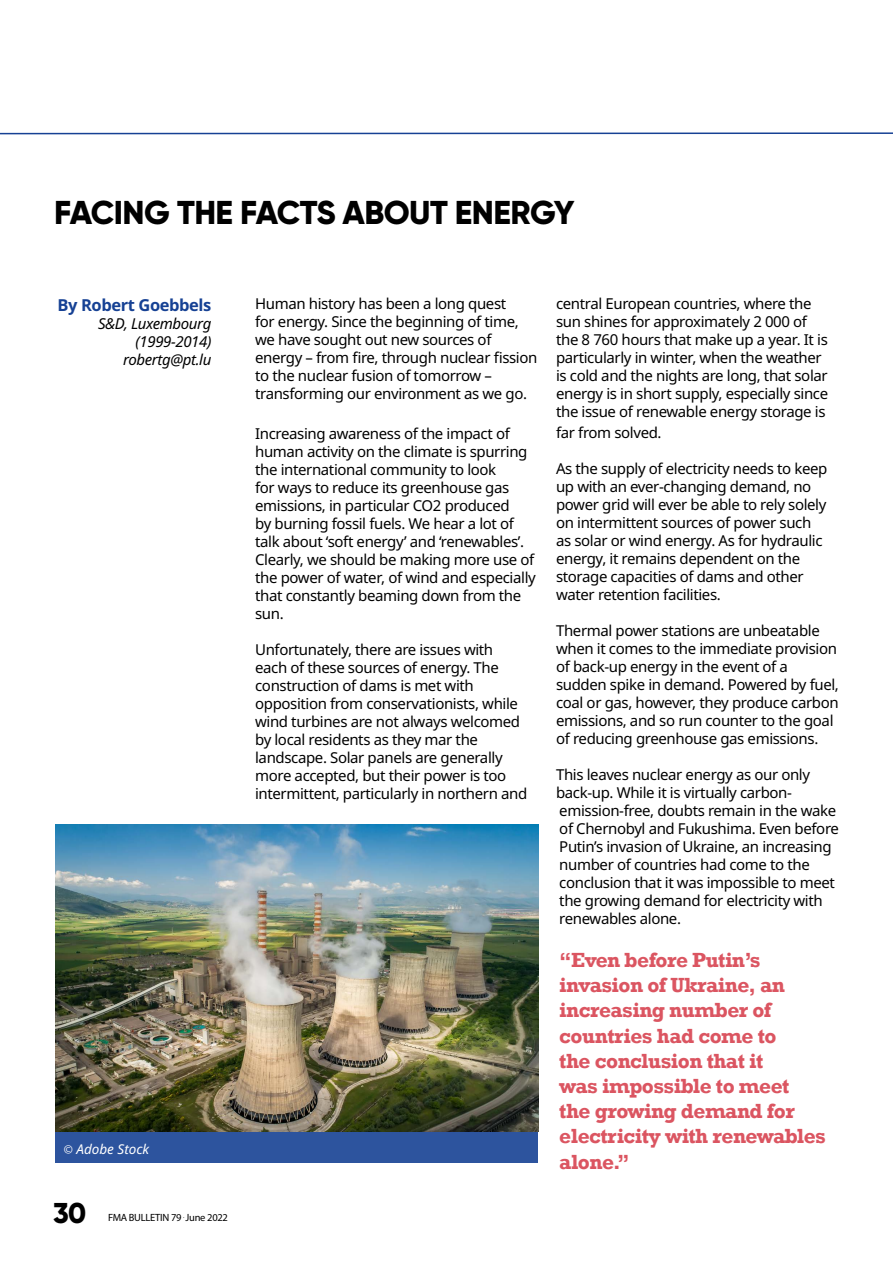
<style>
.page{position:relative;width:893px;height:1263px;background:#fff}
.page>*{position:absolute;margin:0;border:0;box-sizing:border-box;transform-origin:0 0}
.t1{font:800 33px "Gilroy";letter-spacing:-.02em;color:#000}
.t2{font:800 28.65px "Gilroy";color:#000}
.t3{font:700 21px/25.2px "Rockwell";letter-spacing:-.025em;color:#db5561}
.t4{font:700 16.5px "Noto Sans";letter-spacing:-.025em;color:#164194}
.t5{font:15px/18px "Noto Sans";letter-spacing:-.025em;color:#000}
.t6{font:italic 15px/18px "Noto Sans";letter-spacing:-.025em;color:#000;text-align:right}
.t7{font:italic 13.5px "Noto Sans";color:#fff}
.t8{font:10.5px "Myriad Pro";letter-spacing:-.025em;color:#000}
.s1{font-family:"Myriad Pro";font-style:normal}
</style>
<div class="page">
<div style="left:55px;top:1129px;width:483px;height:33px;background:#2d549e"></div>
<img style="left:55px;top:825px;width:483px;height:306px">
<svg style="left:0;top:132px;width:893px;height:3px;background:#8a9fc9"></svg>
<h1 class="t1" style="left:54px;top:192px;width:522px">FACING THE FACTS ABOUT ENERGY</h1>
<p class="t4" style="left:58px;top:293px;width:155px">By Robert Goebbels</p>
<p class="t6" style="left:98px;top:315px;width:115px">S&amp;D, Luxembourg (1999-2014) robertg@pt.lu</p>
<p class="t7" style="left:64px;top:1139px;width:87px"><span class="s1">©</span> Adobe Stock</p>
<h2 class="t2" style="left:53px;top:1195px;width:35px">30</h2>
<p class="t8" style="left:108px;top:1211px;width:121px">FMA BULLETIN 79 <sup>.</sup> June 2022</p>
<p class="t5" style="left:255px;top:295px;width:284px">Human history has been a long quest<br>for energy. Since the beginning of time, we have sought out new sources of energy – from fire, through nuclear fission to the nuclear fusion of tomorrow – transforming our environment as we go.</p>
<p class="t5" style="left:255px;top:425px;width:282px">Increasing awareness of the impact of human activity on the climate is spurring the international community to look<br>for ways to reduce its greenhouse gas emissions, in particular CO2 produced<br>by burning fossil fuels. We hear a lot of talk about ‘soft energy’ and ‘renewables’.<br>Clearly, we should be making more use of the power of water, of wind and especially that constantly beaming down from the sun.</p>
<p class="t5" style="left:255px;top:641px;width:274px">Unfortunately, there are issues with each of these sources of energy. The construction of dams is met with opposition from conservationists, while wind turbines are not always welcomed by local residents as they mar the landscape. Solar panels are generally more accepted, but their power is too intermittent, particularly in northern and</p>
<p class="t5" style="left:556px;top:295px;width:274px">central European countries, where the sun shines for approximately 2 000 of the 8 760 hours that make up a year. It is particularly in winter, when the weather is cold and the nights are long, that solar energy is in short supply, especially since the issue of renewable energy storage is</p>
<p class="t5" style="left:556px;top:424px;width:107px">far from solved.</p>
<p class="t5" style="left:556px;top:460px;width:273px">As the supply of electricity needs to keep up with an ever-changing demand, no power grid will ever be able to rely solely on intermittent sources of power such as solar or wind energy. As for hydraulic energy, it remains dependent on the storage capacities of dams and other water retention facilities.</p>
<p class="t5" style="left:556px;top:622px;width:284px">Thermal power stations are unbeatable when it comes to the immediate provision of back-up energy in the event of a sudden spike in demand. Powered by fuel, coal or gas, however, they produce carbon emissions, and so run counter to the goal of reducing greenhouse gas emissions.</p>
<p class="t5" style="left:556px;top:766px;width:284px">This leaves nuclear energy as our only back-up. While it is virtually carbon&shy;emission-free, doubts remain in the wake of Chernobyl and Fukushima. Even before Putin’s invasion of Ukraine, an increasing number of countries had come to the conclusion that it was impossible to meet the growing demand for electricity with renewables alone.</p>
<h3 class="t3" style="left:559px;top:947px;width:268px">“Even before Putin’s invasion of Ukraine, an increasing number of countries had come to<br>the conclusion that it<br>was impossible to meet the growing demand for electricity with renewables alone.”</h3>
</div>
